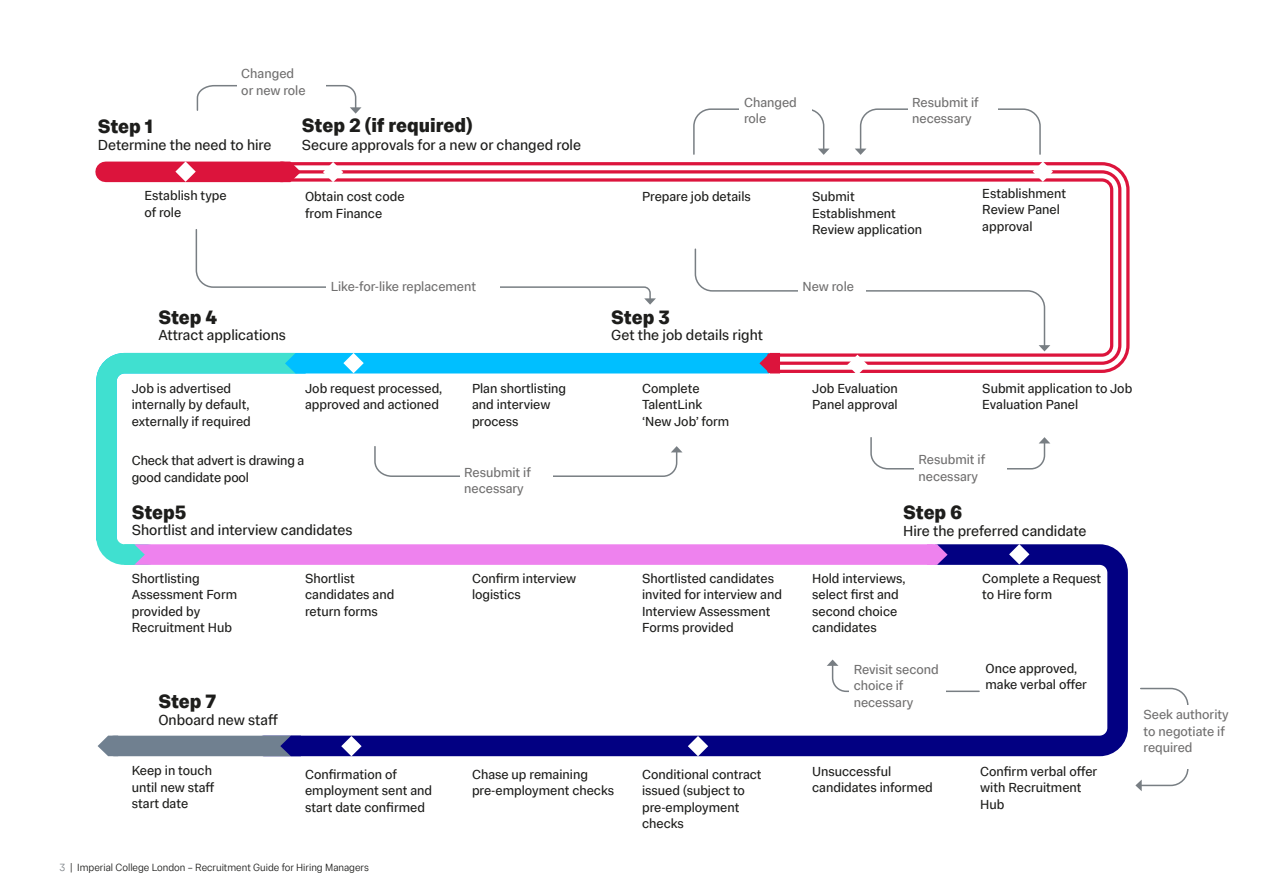
<style>
.page{position:relative;width:1263px;height:893px;background:#fff}
.page>*{position:absolute;margin:0;border:0;box-sizing:border-box;transform-origin:0 0}
.t1{font:700 19.5px "Imperial Sans Text";letter-spacing:-.01em;color:#1d1d1b}
.t2{font:15px "Imperial Sans Text";color:#1d1d1b}
.t3{font:13.5px/16.5px "Imperial Sans Text";color:#1d1d1b}
.t4{font:13.5px/16.5px "Imperial Sans Text";color:#706f6f}
.t5{font:300 10.5px "Imperial Sans Text";color:#1d1d1b}
.s1{color:#787e83}
</style>
<div class="page">
<svg style="left:280px;top:161px;width:850px;height:213px"></svg>
<svg style="left:301px;top:169px;width:822px;height:197px"></svg>
<svg style="left:280px;top:177px;width:835px;height:181px"></svg>
<svg style="left:96px;top:343px;width:219px;height:222px"></svg>
<div style="left:137px;top:544px;width:795px;height:21px;background:#ee82ee"></div>
<svg style="left:243px;top:534px;width:885px;height:223px"></svg>
<div style="left:114px;top:736px;width:176px;height:20px;background:#708090"></div>
<svg style="left:195px;top:228px;width:461px;height:77px"></svg>
<svg style="left:693px;top:108px;width:136px;height:47px"></svg>
<svg style="left:374px;top:446px;width:308px;height:31px"></svg>
<svg style="left:196px;top:85px;width:165px;height:29px"></svg>
<div style="left:740px;top:92px;width:72px;height:43px;background:#fff"></div>
<div style="left:237px;top:64px;width:89px;height:47px;background:#fff"></div>
<div style="left:106px;top:162px;width:177px;height:20px;background:#dc143c"></div>
<svg style="left:283px;top:162px;width:18px;height:20px"></svg>
<svg style="left:285px;top:353px;width:21px;height:21px"></svg>
<svg style="left:124px;top:544px;width:21px;height:21px"></svg>
<svg style="left:927px;top:544px;width:20px;height:21px"></svg>
<svg style="left:280px;top:736px;width:21px;height:20px"></svg>
<svg style="left:98px;top:736px;width:16px;height:20px"></svg>
<div style="left:326px;top:276px;width:174px;height:26px;background:#fff"></div>
<svg style="left:870px;top:437px;width:180px;height:33px"></svg>
<svg style="left:1135px;top:687px;width:54px;height:104px"></svg>
<svg style="left:827px;top:659px;width:153px;height:34px"></svg>
<div style="left:849px;top:659px;width:97px;height:64px;background:#fff"></div>
<div style="left:460px;top:462px;width:93px;height:61px;background:#fff"></div>
<div style="left:914px;top:450px;width:93px;height:44px;background:#fff"></div>
<div style="left:1139px;top:705px;width:102px;height:64px;background:#fff"></div>
<svg style="left:323px;top:162px;width:20px;height:20px"></svg>
<svg style="left:855px;top:108px;width:198px;height:74px"></svg>
<svg style="left:694px;top:248px;width:356px;height:126px"></svg>
<svg style="left:688px;top:736px;width:20px;height:20px"></svg>
<svg style="left:1009px;top:544px;width:20px;height:20px"></svg>
<svg style="left:341px;top:736px;width:21px;height:20px"></svg>
<svg style="left:343px;top:353px;width:21px;height:20px"></svg>
<svg style="left:175px;top:161px;width:21px;height:21px"></svg>
<div style="left:937px;top:565px;width:29px;height:35px;background:#fff"></div>
<p class="t4" style="left:241px;top:65px;width:66px">Changed or new role</p>
<h1 class="t1" style="left:98px;top:112px;width:57px">Step 1</h1>
<p class="t2" style="left:98px;top:134px;width:175px">Determine the need to hire</p>
<h1 class="t1" style="left:302px;top:111px;width:172px">Step 2 (if required)</h1>
<p class="t2" style="left:302px;top:134px;width:281px">Secure approvals for a new or changed role</p>
<p class="t4" style="left:744px;top:93px;width:54px">Changed role</p>
<p class="t4" style="left:912px;top:93px;width:68px">Resubmit if necessary</p>
<p class="t3" style="left:145px;top:187px;width:84px">Establish type of role</p>
<p class="t3" style="left:642px;top:188px;width:110px">Prepare job details</p>
<p class="t3" style="left:812px;top:188px;width:111px">Submit<br>Establishment<br>Review application</p>
<p class="t3" style="left:982px;top:184px;width:85px">Establishment<br>Review Panel approval</p>
<p class="t3" style="left:305px;top:188px;width:101px">Obtain cost code from Finance</p>
<h1 class="t1" style="left:158px;top:303px;width:60px">Step 4</h1>
<p class="t2" style="left:158px;top:325px;width:129px">Attract applications</p>
<p class="t4" style="left:331px;top:277px;width:147px">Like-for-like replacement</p>
<p class="t4" style="left:803px;top:277px;width:53px">New role</p>
<h1 class="t1" style="left:611px;top:303px;width:60px">Step 3</h1>
<p class="t2" style="left:611px;top:325px;width:153px">Get the job details right</p>
<p class="t3" style="left:132px;top:379px;width:120px">Job is advertised internally by default, externally if required</p>
<p class="t3" style="left:305px;top:379px;width:139px">Job request processed, approved and actioned</p>
<p class="t3" style="left:472px;top:379px;width:96px">Plan shortlisting and interview process</p>
<p class="t3" style="left:642px;top:379px;width:89px">Complete<br>TalentLink ‘New Job’ form</p>
<p class="t3" style="left:812px;top:379px;width:87px">Job Evaluation<br>Panel approval</p>
<p class="t3" style="left:982px;top:379px;width:151px">Submit application to Job<br>Evaluation Panel</p>
<p class="t3" style="left:132px;top:452px;width:174px">Check that advert is drawing a good candidate pool</p>
<p class="t4" style="left:464px;top:463px;width:68px">Resubmit if necessary</p>
<p class="t4" style="left:918px;top:450px;width:68px">Resubmit if necessary</p>
<h1 class="t1" style="left:132px;top:497px;width:56px">Step5</h1>
<p class="t2" style="left:132px;top:519px;width:222px">Shortlist and interview candidates</p>
<h1 class="t1" style="left:903px;top:498px;width:61px">Step 6</h1>
<p class="t2" style="left:903px;top:520px;width:185px">Hire the preferred candidate</p>
<p class="t3" style="left:132px;top:569px;width:107px">Shortlisting<br>Assessment Form provided by<br>Recruitment Hub</p>
<p class="t3" style="left:305px;top:569px;width:91px">Shortlist candidates and return forms</p>
<p class="t3" style="left:472px;top:569px;width:106px">Confirm interview logistics</p>
<p class="t3" style="left:642px;top:569px;width:141px">Shortlisted candidates invited for interview and<br>Interview Assessment<br>Forms provided</p>
<p class="t3" style="left:812px;top:569px;width:95px">Hold interviews, select first and second choice candidates</p>
<p class="t3" style="left:982px;top:569px;width:120px">Complete a Request to Hire form</p>
<h1 class="t1" style="left:158px;top:687px;width:59px">Step 7</h1>
<p class="t2" style="left:158px;top:709px;width:121px">Onboard new staff</p>
<p class="t4" style="left:854px;top:660px;width:87px">Revisit second choice if necessary</p>
<p class="t3" style="left:985px;top:659px;width:103px">Once approved, make verbal offer</p>
<p class="t4" style="left:1143px;top:706px;width:87px">Seek authority to negotiate if required</p>
<p class="t3" style="left:132px;top:762px;width:84px">Keep in touch until new staff start date</p>
<p class="t3" style="left:305px;top:765px;width:129px">Confirmation of employment sent and start date confirmed</p>
<p class="t3" style="left:472px;top:765px;width:144px">Chase up remaining pre-employment checks</p>
<p class="t3" style="left:642px;top:765px;width:121px">Conditional contract issued (subject to pre-employment checks</p>
<p class="t3" style="left:812px;top:762px;width:122px">Unsuccessful candidates informed</p>
<p class="t3" style="left:980px;top:762px;width:119px">Confirm verbal offer with Recruitment<br>Hub</p>
<p class="t5" style="left:60px;top:860px;width:311px"><span class="s1">3</span> | Imperial College London – Recruitment Guide for Hiring Managers</p>
</div>
